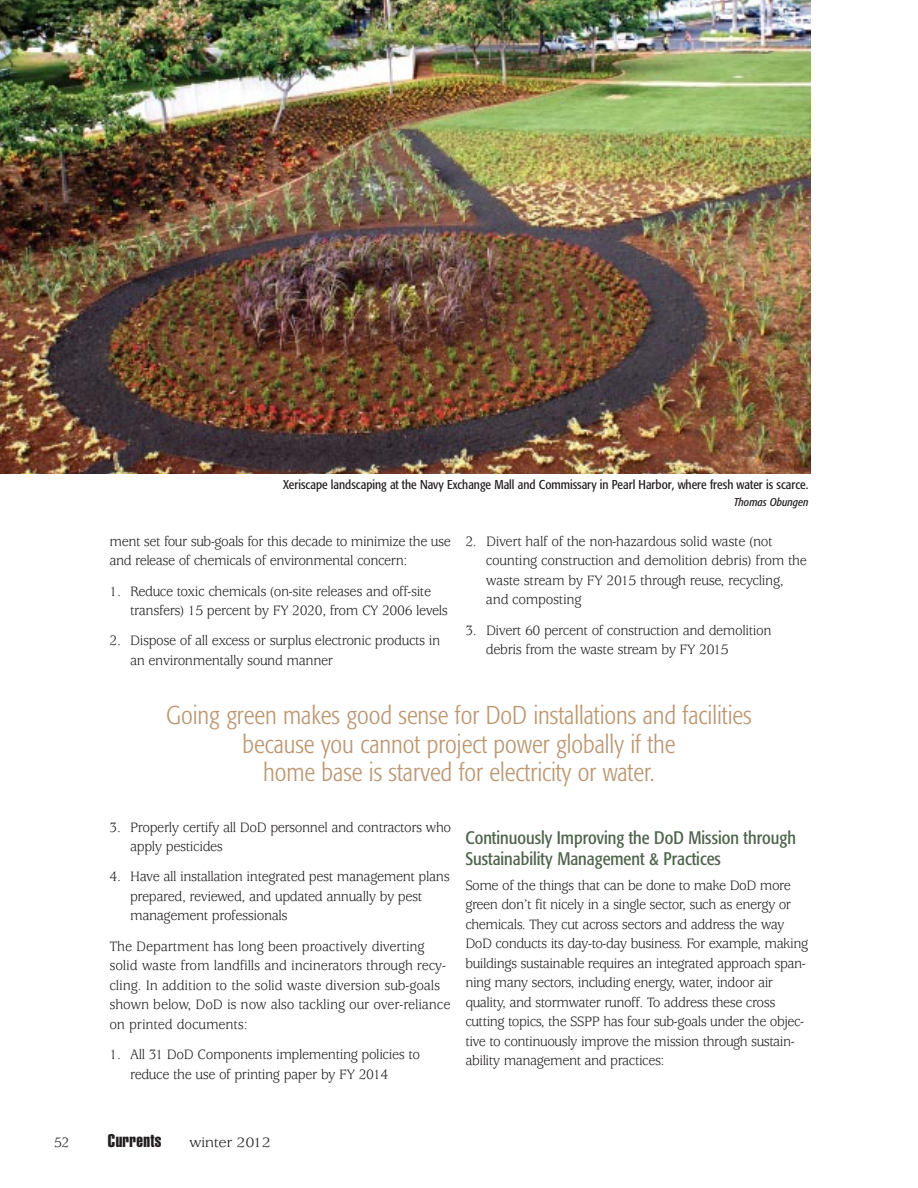
<style>
.page{position:relative;width:918px;height:1188px;background:#fff}
.page>*{position:absolute;margin:0;border:0;box-sizing:border-box;transform-origin:0 0}
.t1{font:300 condensed 25.5px/28.5px "Formata";color:#bc9670;text-align:center}
.t2{font:condensed 18px/21px "Formata";color:#4d634b}
.t3{font:18px "Helvetica Extra Compressed";letter-spacing:.02em;color:#231f20;scale:1.1 1}
.t4{font:15px/19.5px "Usherwood";letter-spacing:-.03em;color:#231f20;scale:.95 1}
.t5{font:15px/19.5px "Usherwood";letter-spacing:-.01em;color:#231f20;scale:.95 1}
.t6{font:15px "Usherwood";letter-spacing:-.03em;color:#231f20;scale:1.1 1}
.t7{font:condensed 12.75px "Formata";color:#231f20}
.t8{font:italic condensed 11.25px "Formata";color:#231f20}
</style>
<div class="page">
<img style="left:0;top:0;width:810px;height:474px">
<p class="t7" style="left:283px;top:479px;width:527px">Xeriscape landscaping at the Navy Exchange Mall and Commissary in Pearl Harbor, where fresh water is scarce.</p>
<p class="t8" style="left:734px;top:498px;width:76px">Thomas Obungen</p>
<p class="t4" style="left:110px;top:533px;width:361px">ment set four sub-goals for this decade to minimize the use and release of chemicals of environmental concern:</p>
<p class="t4" style="left:130px;top:583px;width:336px;text-indent:-21px">1. Reduce toxic chemicals (on-site releases and off-site transfers) 15 percent by FY 2020, from CY 2006 levels</p>
<p class="t4" style="left:130px;top:632px;width:328px;text-indent:-21px">2. Dispose of all excess or surplus electronic products in an environmentally sound manner</p>
<p class="t4" style="left:486px;top:533px;width:339px;text-indent:-21px">2. Divert half of the non-hazardous solid waste (not counting construction and demolition debris) from the waste stream by FY 2015 through reuse, recycling, and composting</p>
<p class="t4" style="left:486px;top:622px;width:302px;text-indent:-21px">3. Divert 60 percent of construction and demolition debris from the waste stream by FY 2015</p>
<h1 class="t1" style="left:166px;top:703px;width:587px">Going green makes good sense for DoD installations and facilities because you cannot project power globally if the<br>home base is starved for electricity or water.</h1>
<p class="t4" style="left:130px;top:819px;width:340px;text-indent:-21px">3. Properly certify all DoD personnel and contractors who apply pesticides</p>
<p class="t4" style="left:130px;top:868px;width:338px;text-indent:-21px">4. Have all installation integrated pest management plans prepared, reviewed, and updated annually by pest management professionals</p>
<p class="t5" style="left:110px;top:938px;width:360px">The Department has long been proactively diverting solid waste from landfills and incinerators through recy&shy;cling. In addition to the solid waste diversion sub-goals shown below, DoD is now also tackling our over-reliance on printed documents:</p>
<p class="t4" style="left:130px;top:1046px;width:307px;text-indent:-21px">1. All 31 DoD Components implementing policies to reduce the use of printing paper by FY 2014</p>
<p class="t2" style="left:465px;top:828px;width:332px">Continuously Improving the DoD Mission through<br>Sustainability Management &amp; Practices</p>
<p class="t4" style="left:465px;top:877px;width:362px">Some of the things that can be done to make DoD more green don’t fit nicely in a single sector, such as energy or chemicals. They cut across sectors and address the way DoD conducts its day-to-day business. For example, making buildings sustainable requires an integrated approach span&shy;ning many sectors, including energy, water, indoor air quality, and stormwater runoff. To address these cross cutting topics, the SSPP has four sub-goals under the objec&shy;tive to continuously improve the mission through sustain&shy;ability management and practices:</p>
<p class="t4" style="left:54px;top:1134px;width:18px">52</p>
<p class="t3" style="left:108px;top:1134px;width:50px">Currents</p>
<p class="t6" style="left:189px;top:1137px;width:76px">winter 2012</p>
</div>
